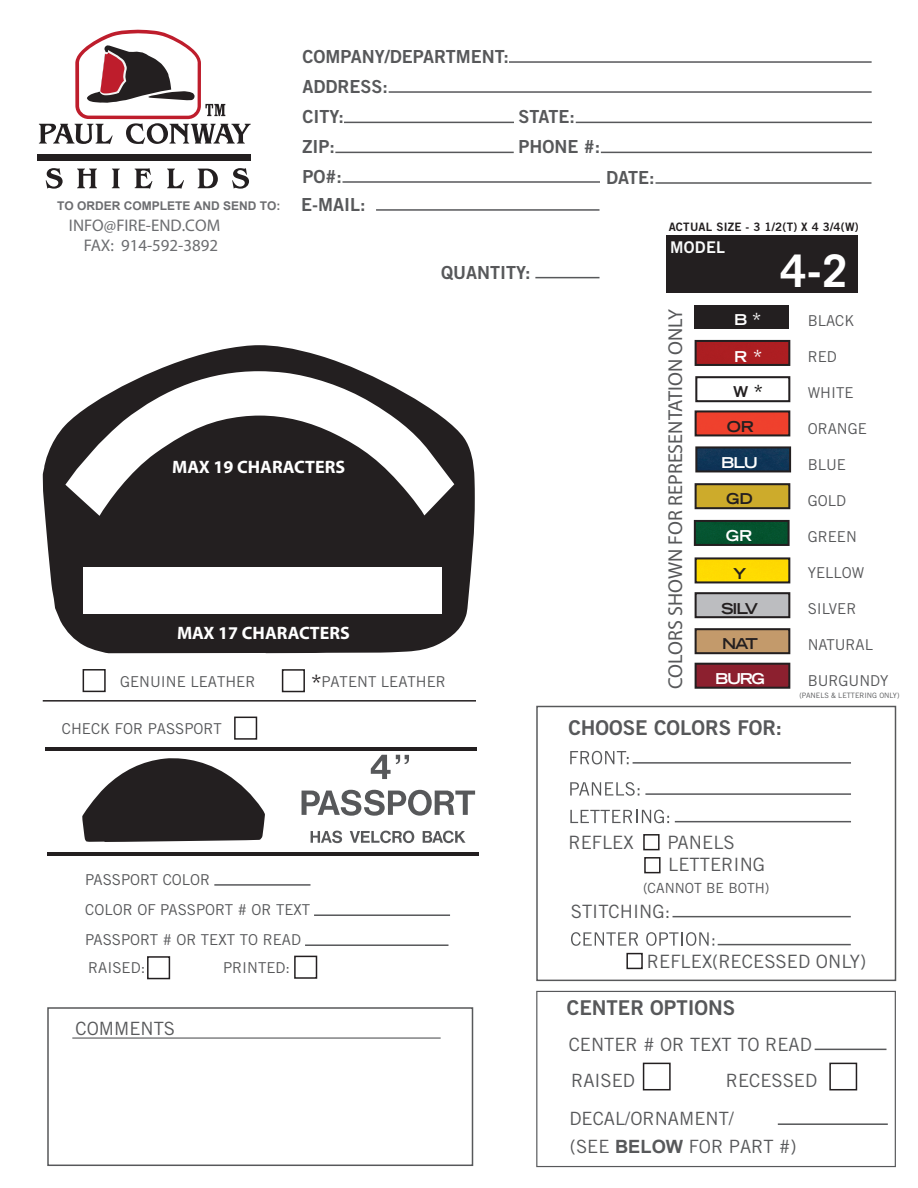
<style>
.page{position:relative;width:918px;height:1188px;background:#fff}
.page>*{position:absolute;margin:0;border:0;box-sizing:border-box;transform-origin:0 0}
.t1{font:700 45px "Trade Gothic LT Std";color:#fff}
.t2{font:24px "Trade Gothic LT Std";color:#231f20}
.t3{font:21px "Trade Gothic LT Std";color:#fff}
.t4{font:21px "Trade Gothic LT Std";color:#060504}
.t5{font:20.4px "Trade Gothic LT Std Bd 2";color:#57585a}
.t6{font:20.1px "Myriad Pro";color:#57585a}
.t7{font:18.3px/22px "Trade Gothic LT Std";color:#57585a}
.t8{font:18px/30px "Trade Gothic LT Std Bd 2";color:#57585a}
.t9{font:700 18px "Myriad Pro";color:#fff}
.t10{font:16.8px/20.2px "Myriad Pro";color:#6c6d70;text-align:right}
.t11{font:16.2px "Trade Gothic LT Std Bd 2";letter-spacing:.02em;color:#f9fafa}
.t12{font:15px/30px "Trade Gothic LT Std";color:#57585a}
.t13{font:700 expanded 15px "Trade Gothic LT Std";letter-spacing:-.08em;color:#231f20}
.t14{font:700 expanded 15px "Trade Gothic LT Std";letter-spacing:-.09em;color:#fff}
.t15{font:13.95px "Trade Gothic LT Std";color:#57585a}
.t16{font:700 12px "Arial";color:#6c6d70}
.t17{font:11.55px "Trade Gothic LT Std Bd 2";letter-spacing:.02em;color:#231f20}
.t18{font:7.35px "Trade Gothic LT Std";color:#57585a}
.s1{font-family:"Trade Gothic LT Std Bd 2";font-weight:400;font-size:18px;color:#57585a}
.s2{font-weight:400;font-stretch:normal;font-size:21px}
.s3{font-family:"Arial";font-weight:700}
</style>
<div class="page">
<svg style="left:43px;top:345px;width:432px;height:308px;fill:#231f20"></svg>
<div style="left:83px;top:567px;width:359px;height:47px;background:#fff"></div>
<svg style="left:65px;top:371px;width:389px;height:145px;fill:#231f20"></svg>
<div style="left:666px;top:235px;width:192px;height:58px;background:#231f20"></div>
<hr style="left:509px;top:61px;width:363px;height:2px;background:#57585a">
<hr style="left:389px;top:91px;width:483px;height:2px;background:#57585a">
<hr style="left:344px;top:122px;width:170px;height:1px;background:#57585a">
<hr style="left:335px;top:152px;width:179px;height:1px;background:#57585a">
<hr style="left:601px;top:152px;width:271px;height:1px;background:#57585a">
<hr style="left:576px;top:122px;width:296px;height:1px;background:#57585a">
<hr style="left:343px;top:181px;width:257px;height:2px;background:#57585a">
<hr style="left:535px;top:277px;width:65px;height:1px;background:#57585a">
<div style="left:234px;top:717px;width:23px;height:23px;border:2px solid #231f20"></div>
<hr style="left:656px;top:182px;width:216px;height:2px;background:#57585a">
<div style="left:37px;top:155px;width:214px;height:6px;background:#231f20"></div>
<svg style="left:39px;top:30px;width:212px;height:159px"></svg>
<svg style="left:82px;top:758px;width:183px;height:84px"></svg>
<hr style="left:45px;top:747px;width:432px;height:4px;background:#231f20">
<svg style="left:311px;top:831px;width:155px;height:12px"></svg>
<svg style="left:302px;top:790px;width:173px;height:26px"></svg>
<svg style="left:371px;top:755px;width:38px;height:24px"></svg>
<hr style="left:47px;top:852px;width:432px;height:4px;background:#231f20">
<div style="left:147px;top:956px;width:23px;height:23px;border:2px solid #231f20"></div>
<div style="left:294px;top:956px;width:23px;height:23px;border:2px solid #231f20"></div>
<hr style="left:214px;top:884px;width:97px;height:2px;background:#57585a">
<hr style="left:314px;top:914px;width:136px;height:2px;background:#57585a">
<div style="left:83px;top:669px;width:23px;height:23px;border:2px solid #231f20"></div>
<div style="left:282px;top:669px;width:23px;height:23px;border:2px solid #231f20"></div>
<hr style="left:376px;top:209px;width:224px;height:2px;background:#57585a">
<hr style="left:43px;top:700px;width:433px;height:2px;background:#231f20">
<svg style="left:570px;top:751px;width:59px;height:13px"></svg>
<svg style="left:570px;top:782px;width:69px;height:14px"></svg>
<svg style="left:570px;top:810px;width:99px;height:13px"></svg>
<svg style="left:571px;top:932px;width:67px;height:14px"></svg>
<svg style="left:646px;top:932px;width:68px;height:14px"></svg>
<hr style="left:633px;top:762px;width:218px;height:2px;background:#57585a">
<hr style="left:645px;top:793px;width:206px;height:2px;background:#57585a">
<hr style="left:675px;top:821px;width:176px;height:1px;background:#57585a">
<div style="left:643px;top:1063px;width:28px;height:27px;border:2px solid #231f20"></div>
<div style="left:829px;top:1063px;width:28px;height:27px;border:2px solid #231f20"></div>
<hr style="left:718px;top:944px;width:133px;height:1px;background:#57585a">
<hr style="left:778px;top:1123px;width:110px;height:2px;background:#57585a">
<div style="left:626px;top:953px;width:17px;height:16px;border:2px solid #231f20"></div>
<hr style="left:673px;top:916px;width:178px;height:1px;background:#57585a">
<div style="left:643px;top:834px;width:17px;height:16px;border:2px solid #231f20"></div>
<div style="left:644px;top:857px;width:17px;height:16px;border:2px solid #231f20"></div>
<hr style="left:815px;top:1049px;width:71px;height:1px;background:#57585a">
<hr style="left:305px;top:944px;width:143px;height:2px;background:#57585a">
<div style="left:47px;top:1007px;width:426px;height:159px;border:2px solid #57585a"></div>
<div style="left:536px;top:706px;width:360px;height:275px;border:1px solid #57585a"></div>
<div style="left:536px;top:991px;width:360px;height:176px;border:1px solid #57585a"></div>
<hr style="left:72px;top:1037px;width:369px;height:2px;background:#57585a">
<div style="left:697px;top:523px;width:90px;height:20px;background:#04532f"></div>
<div style="left:694px;top:520px;width:96px;height:26px;border:2px solid #231f20"></div>
<div style="left:698px;top:560px;width:89px;height:20px;background:#feda01"></div>
<div style="left:695px;top:557px;width:95px;height:26px;border:2px solid #231f20"></div>
<div style="left:695px;top:305px;width:94px;height:24px;background:#231f20"></div>
<div style="left:695px;top:376px;width:95px;height:26px;background:#fff;border:2px solid #231f20"></div>
<div style="left:695px;top:483px;width:95px;height:26px;background:#cdab2b;border:2px solid #231f20"></div>
<div style="left:695px;top:592px;width:95px;height:26px;background:#bcbdc0;border:2px solid #231f20"></div>
<div style="left:695px;top:628px;width:95px;height:26px;background:#c39a6b;border:2px solid #231f20"></div>
<div style="left:695px;top:663px;width:95px;height:26px;background:#8c202f;border:2px solid #231f20"></div>
<div style="left:698px;top:343px;width:89px;height:20px;background:#ac1e21"></div>
<div style="left:698px;top:413px;width:89px;height:20px;background:#ef402d"></div>
<div style="left:698px;top:449px;width:90px;height:20px;background:#0f3658"></div>
<div style="left:695px;top:446px;width:96px;height:26px;border:2px solid #231f20"></div>
<div style="left:695px;top:410px;width:95px;height:26px;border:2px solid #231f20"></div>
<div style="left:695px;top:340px;width:95px;height:26px;border:2px solid #231f20"></div>
<p class="t8" style="left:302px;top:41px;width:208px">COMPANY/DEPARTMENT:<br>ADDRESS:<br>CITY:</p>
<p class="t8" style="left:518px;top:101px;width:58px">STATE:</p>
<p class="t8" style="left:302px;top:131px;width:34px">ZIP:</p>
<p class="t8" style="left:518px;top:131px;width:83px">PHONE #:</p>
<p class="t8" style="left:302px;top:161px;width:41px">PO#:</p>
<p class="t8" style="left:606px;top:162px;width:50px">DATE:</p>
<p class="t16" style="left:57px;top:198px;width:310px">TO ORDER COMPLETE AND SEND TO: <span class="s1">E-MAIL:</span></p>
<p class="t10" style="left:69px;top:215px;width:153px">INFO@FIRE-END.COM<br>FAX: 914-592-3892</p>
<p class="t9" style="left:172px;top:456px;width:174px">MAX 19 CHARACTERS</p>
<p class="t9" style="left:177px;top:621px;width:174px">MAX 17 CHARACTERS</p>
<p class="t8" style="left:441px;top:257px;width:91px">QUANTITY:</p>
<h2 class="t2" style="left:310px;top:669px;width:13px">*</h2>
<p class="t12" style="left:120px;top:667px;width:137px">GENUINE LEATHER</p>
<p class="t12" style="left:321px;top:667px;width:126px">PATENT LEATHER</p>
<p class="t17" style="left:669px;top:219px;width:192px">ACTUAL SIZE - 3 1/2(T) X 4 3/4(W)</p>
<h1 class="t1" style="left:781px;top:243px;width:68px">4-2</h1>
<p class="t11" style="left:670px;top:237px;width:57px">MODEL</p>
<h3 class="t6" style="left:663px;top:689px;width:381px;rotate:-90deg">COLORS SHOWN FOR REPRESENTATION ONLY</h3>
<h3 class="t3" style="left:751px;top:308px;width:12px">*</h3>
<p class="t14" style="left:734px;top:310px;width:15px">B</p>
<p class="t14" style="left:734px;top:347px;width:30px">R <span class="s2">*</span></p>
<h3 class="t4" style="left:753px;top:380px;width:12px">*</h3>
<p class="t13" style="left:733px;top:382px;width:17px">W</p>
<p class="t13" style="left:727px;top:417px;width:29px">OR</p>
<p class="t14" style="left:721px;top:453px;width:38px">BLU</p>
<p class="t13" style="left:726px;top:489px;width:28px">GD</p>
<p class="t14" style="left:726px;top:526px;width:28px">GR</p>
<p class="t13" style="left:733px;top:564px;width:15px">Y</p>
<p class="t13" style="left:721px;top:599px;width:38px">SILV</p>
<p class="t13" style="left:722px;top:634px;width:37px">NAT</p>
<p class="t14" style="left:715px;top:669px;width:51px">BURG</p>
<p class="t12" style="left:808px;top:305px;width:48px">BLACK</p>
<p class="t12" style="left:808px;top:341px;width:31px">RED</p>
<p class="t12" style="left:808px;top:377px;width:47px">WHITE</p>
<p class="t12" style="left:808px;top:413px;width:61px">ORANGE</p>
<p class="t12" style="left:808px;top:449px;width:40px">BLUE</p>
<p class="t12" style="left:808px;top:485px;width:40px">GOLD</p>
<p class="t12" style="left:808px;top:521px;width:51px">GREEN</p>
<p class="t12" style="left:808px;top:557px;width:58px">YELLOW</p>
<p class="t12" style="left:808px;top:593px;width:50px">SILVER</p>
<p class="t12" style="left:808px;top:629px;width:67px">NATURAL</p>
<p class="t12" style="left:808px;top:665px;width:82px">BURGUNDY</p>
<p class="t18" style="left:800px;top:691px;width:101px">(PANELS &amp; LETTERING ONLY)</p>
<p class="t12" style="left:62px;top:713px;width:162px">CHECK FOR PASSPORT</p>
<p class="t12" style="left:85px;top:864px;width:226px">PASSPORT COLOR<br>COLOR OF PASSPORT # OR TEXT<br>PASSPORT # OR TEXT TO READ</p>
<p class="t12" style="left:88px;top:952px;width:59px">RAISED:</p>
<p class="t12" style="left:223px;top:952px;width:69px">PRINTED:</p>
<p class="t7" style="left:76px;top:1017px;width:101px">COMMENTS</p>
<h3 class="t5" style="left:568px;top:716px;width:215px">CHOOSE COLORS FOR:</h3>
<p class="t7" style="left:568px;top:831px;width:67px">REFLEX</p>
<p class="t7" style="left:667px;top:831px;width:99px">PANELS<br>LETTERING</p>
<p class="t15" style="left:643px;top:880px;width:128px">(CANNOT BE BOTH)</p>
<p class="t7" style="left:571px;top:900px;width:101px">STITCHING:</p>
<p class="t7" style="left:647px;top:951px;width:221px">REFLEX(RECESSED ONLY)</p>
<h3 class="t5" style="left:567px;top:995px;width:170px">CENTER OPTIONS</h3>
<p class="t7" style="left:569px;top:1033px;width:245px">CENTER # OR TEXT TO READ</p>
<p class="t7" style="left:571px;top:1069px;width:66px">RAISED</p>
<p class="t7" style="left:569px;top:1061px;width:249px;line-height:38px;text-indent:156px">RECESSED<br>DECAL/ORNAMENT/</p>
<p class="t7" style="left:570px;top:1135px;width:228px">(SEE <span class="s3">BELOW</span> FOR PART #)</p>
</div>
